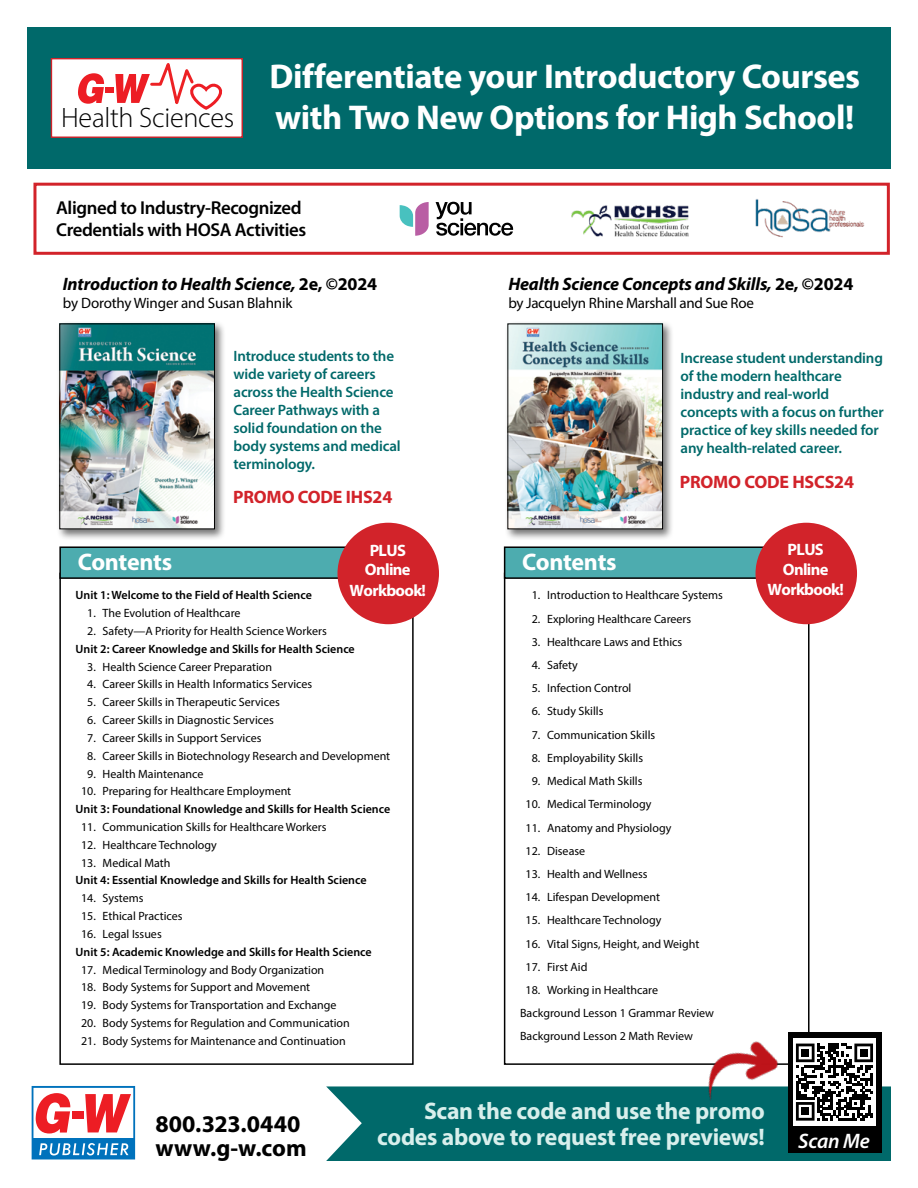
<style>
.page{position:relative;width:918px;height:1188px;background:#fff}
.page>*{position:absolute;margin:0;border:0;box-sizing:border-box;transform-origin:0 0}
.t1{font:700 34.5px/40.5px "Myriad Pro";letter-spacing:-.015em;color:#fff}
.t2{font:300 28.2px "Myriad Pro";letter-spacing:-.01em;color:#000}
.t3{font:700 24px/25.5px "Myriad Pro";letter-spacing:-.015em;color:#d8efec;text-align:right}
.t4{font:700 24px/24px "Myriad Pro";letter-spacing:.005em;color:#000}
.t5{font:700 24px "Myriad Pro";letter-spacing:-.015em;color:#fff}
.t6{font:italic 600 21px "Myriad Pro";letter-spacing:-.01em;color:#fff}
.t7{font:600 18.75px/21.9px "Myriad Pro";letter-spacing:-.02em;color:#000}
.t8{font:italic 700 18px "Myriad Pro";letter-spacing:-.01em;color:#000}
.t9{font:700 18px "Myriad Pro";letter-spacing:-.01em;color:#d2232a}
.t10{font:700 16.5px/19.8px "Myriad Pro";letter-spacing:-.04em;color:#fff}
.t11{font:600 15px/18px "Myriad Pro";letter-spacing:-.01em;color:#00696a}
.t12{font:15px "Myriad Pro";letter-spacing:-.02em;color:#000}
.t13{font:12px/23.2px "Myriad Pro";color:#000}
.t14{font:600 12px "Myriad Pro";color:#000}
.s1{font-style:normal}
</style>
<div class="page">
<div style="left:33px;top:183px;width:857px;height:72px;border:3px solid #d2232a"></div>
<div style="left:27px;top:27px;width:864px;height:141px;background:#00696a"></div>
<svg style="left:31px;top:1086px;width:105px;height:74px"></svg>
<div style="left:72px;top:1111px;width:12px;height:8px;background:#ed1d24"></div>
<div style="left:59px;top:573px;width:355px;height:492px;border:2px solid #000"></div>
<svg style="left:503px;top:572px;width:307px;height:472px"></svg>
<div style="left:60px;top:547px;width:353px;height:31px;background:#4dacaf"></div>
<div style="left:59px;top:546px;width:355px;height:33px;border:2px solid #000"></div>
<div style="left:505px;top:547px;width:304px;height:31px;background:#4dacaf"></div>
<div style="left:504px;top:546px;width:306px;height:33px;border:2px solid #000"></div>
<div style="left:51px;top:59px;width:191px;height:78px;background:#fff"></div>
<svg style="left:78px;top:73px;width:26px;height:31px"></svg>
<div style="left:105px;top:87px;width:9px;height:6px;background:#ed1d24"></div>
<svg style="left:115px;top:63px;width:108px;height:47px"></svg>
<div style="left:51px;top:58px;width:192px;height:80px;border:1px solid #d2232a"></div>
<div style="left:57px;top:321px;width:169px;height:220px;background:#000;opacity:.55"></div>
<img style="left:61px;top:326px;width:152px;height:201px">
<div style="left:59px;top:324px;width:156px;height:205px;border:1px solid #000"></div>
<div style="left:505px;top:321px;width:169px;height:220px;background:#000;opacity:.55"></div>
<img style="left:509px;top:326px;width:152px;height:201px">
<div style="left:507px;top:324px;width:156px;height:205px;border:1px solid #000"></div>
<svg style="left:400px;top:202px;width:29px;height:34px"></svg>
<svg style="left:436px;top:202px;width:77px;height:34px"></svg>
<img style="left:571px;top:205px;width:118px;height:32px">
<img style="left:755px;top:199px;width:110px;height:39px">
<div style="left:337px;top:523px;width:102px;height:101px;background:#d2232a;border-radius:50%"></div>
<div style="left:756px;top:523px;width:101px;height:101px;background:#d2232a;border-radius:50%"></div>
<img style="left:693px;top:1031px;width:91px;height:13px">
<div style="left:788px;top:1032px;width:93px;height:121px;background:#000"></div>
<div style="left:793px;top:1038px;width:83px;height:88px;background:#fff"></div>
<svg style="left:326px;top:1044px;width:565px;height:117px"></svg>
<div style="left:801px;top:1049px;width:8px;height:8px;background:#000"></div>
<div style="left:860px;top:1049px;width:8px;height:8px;background:#000"></div>
<div style="left:801px;top:1107px;width:8px;height:8px;background:#000"></div>
<h2 class="t2" style="left:61px;top:101px;width:175px">Health Sciences</h2>
<h1 class="t1" style="left:269px;top:55px;width:592px">Differentiate your Introductory Courses with Two New Options for High School!</h1>
<h3 class="t7" style="left:56px;top:196px;width:252px">Aligned to Industry-Recognized<br>Credentials with HOSA Activities</h3>
<h3 class="t8" style="left:63px;top:272px;width:316px">Introduction to Health Science, <span class="s1">2e, ©2024</span></h3>
<p class="t12" style="left:63px;top:293px;width:231px">by Dorothy Winger and Susan Blahnik</p>
<p class="t11" style="left:234px;top:347px;width:169px">Introduce students to the wide variety of careers across the Health Science<br>Career Pathways with a solid foundation on the body systems and medical terminology.</p>
<h3 class="t9" style="left:233px;top:485px;width:161px">PROMO CODE IHS24</h3>
<h3 class="t8" style="left:508px;top:272px;width:347px">Health Science Concepts and Skills, <span class="s1">2e, ©2024</span></h3>
<p class="t12" style="left:508px;top:293px;width:247px">by Jacquelyn Rhine Marshall and Sue Roe</p>
<p class="t11" style="left:681px;top:348px;width:205px">Increase student understanding of the modern healthcare industry and real-world concepts with a focus on further practice of key skills needed for any health-related career.</p>
<h3 class="t9" style="left:680px;top:470px;width:176px">PROMO CODE HSCS24</h3>
<h3 class="t10" style="left:365px;top:541px;width:47px;line-height:19px">PLUS<br>Online</h3>
<h3 class="t10" style="left:350px;top:580px;width:78px">Workbook!</h3>
<h3 class="t5" style="left:78px;top:547px;width:96px">Contents</h3>
<h3 class="t5" style="left:522px;top:547px;width:96px">Contents</h3>
<p class="t14" style="left:76px;top:588px;width:238px">Unit 1: Welcome to the Field of Health Science</p>
<p class="t13" style="left:87px;top:601px;width:155px">1. The Evolution of Healthcare</p>
<p class="t13" style="left:87px;top:619px;width:241px">2. Safety—A Priority for Health Science Workers</p>
<p class="t14" style="left:76px;top:641px;width:281px">Unit 2: Career Knowledge and Skills for Health Science</p>
<p class="t13" style="left:87px;top:655px;width:186px">3. Health Science Career Preparation</p>
<p class="t13" style="left:87px;top:673px;width:227px">4. Career Skills in Health Informatics Services</p>
<p class="t13" style="left:87px;top:690px;width:194px">5. Career Skills in Therapeutic Services</p>
<p class="t13" style="left:87px;top:708px;width:188px">6. Career Skills in Diagnostic Services</p>
<p class="t13" style="left:87px;top:726px;width:176px">7. Career Skills in Support Services</p>
<p class="t13" style="left:87px;top:744px;width:305px">8. Career Skills in Biotechnology Research and Development</p>
<p class="t13" style="left:87px;top:762px;width:118px">9. Health Maintenance</p>
<p class="t13" style="left:81px;top:779px;width:212px">10. Preparing for Healthcare Employment</p>
<p class="t14" style="left:76px;top:801px;width:316px">Unit 3: Foundational Knowledge and Skills for Health Science</p>
<p class="t13" style="left:81px;top:815px;width:247px">11. Communication Skills for Healthcare Workers</p>
<p class="t13" style="left:81px;top:833px;width:137px">12. Healthcare Technology</p>
<p class="t13" style="left:81px;top:851px;width:91px">13. Medical Math</p>
<p class="t14" style="left:76px;top:873px;width:293px">Unit 4: Essential Knowledge and Skills for Health Science</p>
<p class="t13" style="left:81px;top:886px;width:64px">14. Systems</p>
<p class="t13" style="left:81px;top:904px;width:103px">15. Ethical Practices</p>
<p class="t13" style="left:81px;top:922px;width:82px">16. Legal Issues</p>
<p class="t14" style="left:76px;top:944px;width:298px">Unit 5: Academic Knowledge and Skills for Health Science</p>
<p class="t13" style="left:81px;top:958px;width:245px">17. Medical Terminology and Body Organization</p>
<p class="t13" style="left:81px;top:976px;width:231px">18. Body Systems for Support and Movement</p>
<p class="t13" style="left:81px;top:993px;width:257px">19. Body Systems for Transportation and Exchange</p>
<p class="t13" style="left:81px;top:1011px;width:270px">20. Body Systems for Regulation and Communication</p>
<p class="t13" style="left:81px;top:1029px;width:266px">21. Body Systems for Maintenance and Continuation</p>
<p class="t13" style="left:532px;top:583px;width:193px">1. Introduction to Healthcare Systems</p>
<p class="t13" style="left:532px;top:607px;width:161px">2. Exploring Healthcare Careers</p>
<p class="t13" style="left:532px;top:630px;width:152px">3. Healthcare Laws and Ethics</p>
<p class="t13" style="left:532px;top:653px;width:48px">4. Safety</p>
<p class="t13" style="left:532px;top:676px;width:101px">5. Infection Control</p>
<p class="t13" style="left:532px;top:700px;width:73px">6. Study Skills</p>
<p class="t13" style="left:532px;top:723px;width:125px">7. Communication Skills</p>
<p class="t13" style="left:532px;top:746px;width:113px">8. Employability Skills</p>
<p class="t13" style="left:532px;top:769px;width:112px">9. Medical Math Skills</p>
<p class="t13" style="left:526px;top:792px;width:127px">10. Medical Terminology</p>
<p class="t13" style="left:526px;top:816px;width:147px">11. Anatomy and Physiology</p>
<p class="t13" style="left:526px;top:839px;width:61px">12. Disease</p>
<p class="t13" style="left:526px;top:862px;width:124px">13. Health and Wellness</p>
<p class="t13" style="left:526px;top:885px;width:136px">14. Lifespan Development</p>
<p class="t13" style="left:526px;top:909px;width:137px">15. Healthcare Technology</p>
<p class="t13" style="left:526px;top:932px;width:175px">16. Vital Signs, Height, and Weight</p>
<p class="t13" style="left:526px;top:955px;width:63px">17. First Aid</p>
<p class="t13" style="left:520px;top:978px;width:196px;text-indent:5px">18. Working in Healthcare<br>Background Lesson 1 Grammar Review<br>Background Lesson 2 Math Review</p>
<h3 class="t10" style="left:767px;top:539px;width:78px;text-align:center">PLUS<br>Online<br>Workbook!</h3>
<h3 class="t4" style="left:155px;top:1111px;width:153px">800.323.0440 www.g-w.com</h3>
<h3 class="t3" style="left:377px;top:1098px;width:389px">Scan the code and use the promo codes above to request free previews!</h3>
<h3 class="t6" style="left:798px;top:1127px;width:73px">Scan Me</h3>
</div>
